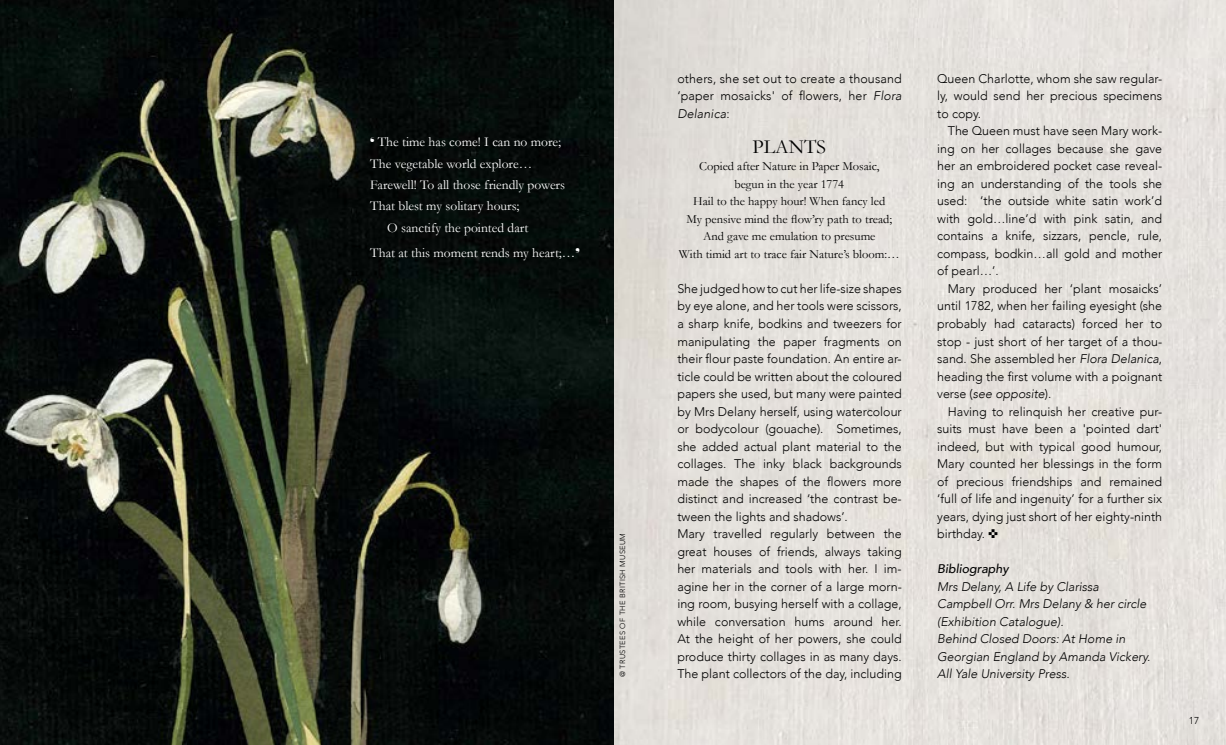
<style>
.page{position:relative;width:1226px;height:745px;background:#fff}
.page>*{position:absolute;margin:0;border:0;box-sizing:border-box;transform-origin:0 0}
.t1{font:20px "Garamond";color:#000}
.t2{font:13.5px "Garamond";color:#fff}
.t3{font:300 12.5px/17.5px "Avenir";color:#000;text-align:justify}
.t4{font:12.5px/17.5px "Garamond";color:#000;text-align:center}
.t5{font:italic 300 12.5px/17.5px "Avenir";color:#000}
.t6{font:italic 500 12.5px "Avenir";color:#000}
.t7{font:300 10px "Avenir";color:#000}
.t8{font:300 7.5px "Avenir";letter-spacing:.04em;color:#000}
.s1{font-style:italic}
</style>
<div class="page">
<img style="left:0;top:0;width:1226px;height:744px">
<p class="t2" style="left:370px;top:134px;width:192px">❛ The time has come! I can no more;</p>
<p class="t2" style="left:370px;top:155px;width:163px">The vegetable world explore…</p>
<p class="t2" style="left:370px;top:176px;width:196px">Farewell! To all those friendly powers</p>
<p class="t2" style="left:370px;top:198px;width:151px">That blest my solitary hours;</p>
<p class="t2" style="left:387px;top:219px;width:143px">O sanctify the pointed dart</p>
<p class="t2" style="left:370px;top:245px;width:211px">That at this moment rends my heart;…❜</p>
<p class="t8" style="left:618px;top:676px;width:146px;rotate:-90deg">@ TRUSTEES OF THE BRITISH MUSEUM</p>
<p class="t3" style="left:677px;top:70px;width:226px">others, she set out to create a thousand ‘paper mosaicks' of flowers, her <span class="s1">Flora Delanica</span>:</p>
<h1 class="t1" style="left:752px;top:134px;width:75px">PLANTS</h1>
<p class="t4" style="left:679px;top:157px;width:222px">Copied after Nature in Paper Mosaic,<br>begun in the year 1774<br>Hail to the happy hour! When fancy led<br>My pensive mind the flow’ry path to tread; And gave me emulation to presume<br>With timid art to trace fair Nature’s bloom:…</p>
<p class="t3" style="left:677px;top:280px;width:226px;text-align:left">She judged how to cut her life-size shapes by eye alone, and her tools were scissors, a sharp knife, bodkins and tweezers for manipulating the paper fragments on their flour paste foundation. An entire ar&shy;ticle could be written about the coloured papers she used, but many were painted by Mrs Delany herself, using watercolour or bodycolour (gouache). Sometimes, she added actual plant material to the collages. The inky black backgrounds made the shapes of the flowers more distinct and increased ‘the contrast be&shy;tween the lights and shadows’.<br>Mary travelled regularly between the great houses of friends, always taking her materials and tools with her. I im&shy;agine her in the corner of a large morn&shy;ing room, busying herself with a collage, while conversation hums around her.<br>At the height of her powers, she could produce thirty collages in as many days.<br>The plant collectors of the day, including</p>
<p class="t3" style="left:937px;top:70px;width:226px">Queen Charlotte, whom she saw regular&shy;ly, would send her precious specimens to copy.</p>
<p class="t3" style="left:937px;top:122px;width:227px;text-indent:11px">The Queen must have seen Mary work&shy;ing on her collages because she gave her an embroidered pocket case reveal&shy;ing an understanding of the tools she used: ‘the outside white satin work’d with gold…line’d with pink satin, and contains a knife, sizzars, pencle, rule, compass, bodkin…all gold and mother of pearl…’.</p>
<p class="t3" style="left:937px;top:280px;width:227px;text-indent:11px">Mary produced her ‘plant mosaicks’ until 1782, when her failing eyesight (she probably had cataracts) forced her to stop - just short of her target of a thou&shy;sand. She assembled her <span class="s1">Flora Delanica</span>, heading the first volume with a poignant verse (<span class="s1">see opposite</span>).</p>
<p class="t3" style="left:937px;top:402px;width:227px;text-indent:11px">Having to relinquish her creative pur&shy;suits must have been a 'pointed dart' indeed, but with typical good humour, Mary counted her blessings in the form of precious friendships and remained ‘full of life and ingenuity’ for a further six years, dying just short of her eighty-ninth birthday. ✜</p>
<p class="t6" style="left:937px;top:561px;width:73px">Bibliography</p>
<p class="t5" style="left:937px;top:577px;width:215px">Mrs Delany, A Life by Clarissa<br>Campbell Orr. Mrs Delany &amp; her circle (Exhibition Catalogue).<br>Behind Closed Doors: At Home in<br>Georgian England by Amanda Vickery.<br>All Yale University Press.</p>
<p class="t7" style="left:1189px;top:714px;width:12px">17</p>
</div>
